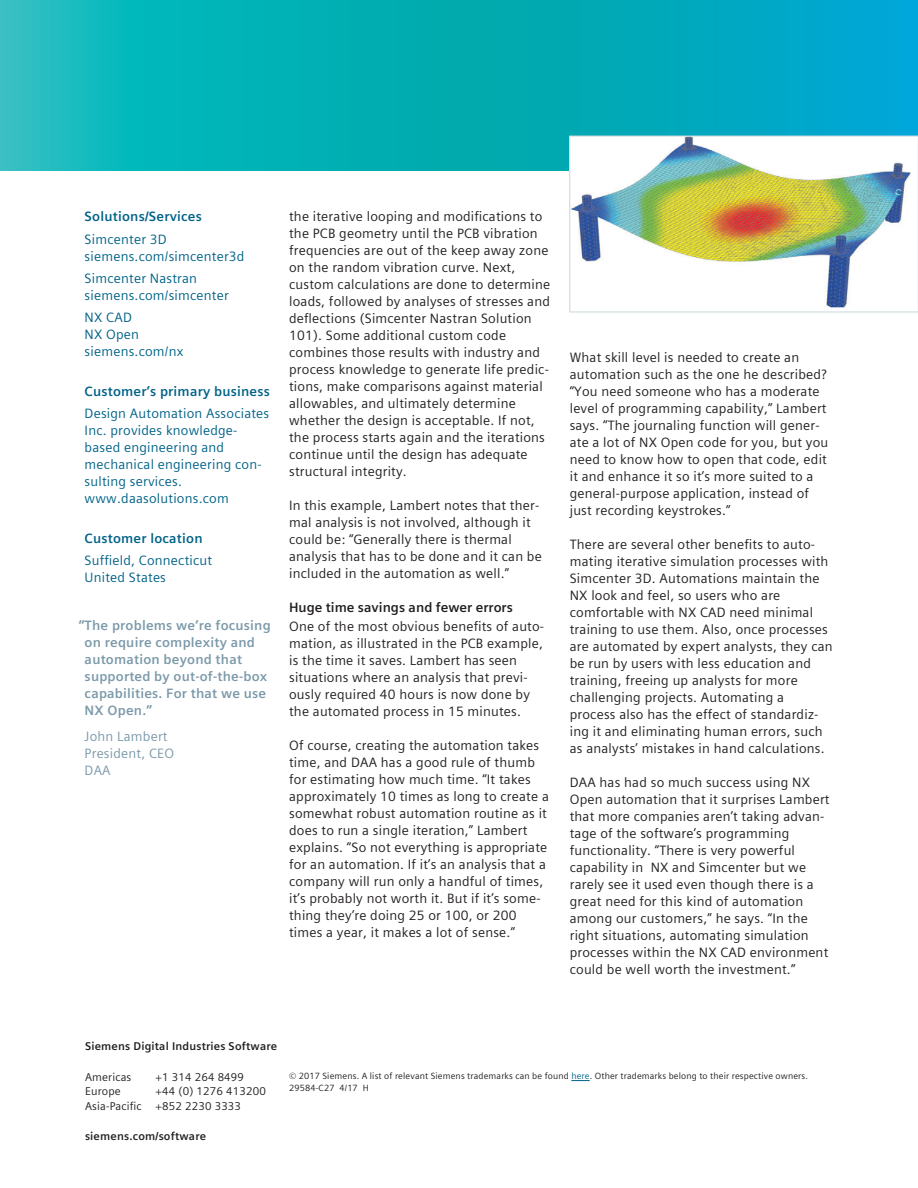
<style>
.page{position:relative;width:918px;height:1188px;background:#fff}
.page>*{position:absolute;margin:0;border:0;box-sizing:border-box;transform-origin:0 0}
.t1{font:13.5px/17px "Siemens Sans Global";letter-spacing:.015em;color:#231f20}
.t2{font:13.5px/17px "Siemens Sans Global";letter-spacing:.015em;color:#006288}
.t3{font:700 13.5px/17px "Siemens Sans Global";letter-spacing:.015em;color:#7b99a9}
.t4{font:700 13.5px "Siemens Sans Global";letter-spacing:.015em;color:#006288}
.t5{font:700 13.5px "Siemens Sans Global";color:#231f20}
.t6{font:13.5px/17px "Siemens Sans Global";letter-spacing:.015em;color:#7b99a9}
.t7{font:11.25px/14.9px "Siemens Sans Global";letter-spacing:.015em;color:#231f20}
.t8{font:700 11.25px "Siemens Sans Global";letter-spacing:.015em;color:#231f20}
.t9{font:9px/12px "Siemens Sans Global";letter-spacing:.015em;color:#231f20}
.s1{color:#006288}
</style>
<div class="page">
<svg style="left:0;top:0;width:918px;height:170px;background:#05afba"></svg>
<img style="left:571px;top:138px;width:345px;height:170px">
<div style="left:569px;top:136px;width:349px;height:176px;border:1px solid #c9d6de"></div>
<svg style="left:571px;top:1080px;width:19px;height:1px"></svg>
<p class="t4" style="left:85px;top:206px;width:119px">Solutions/Services</p>
<p class="t2" style="left:85px;top:230px;width:161px">Simcenter 3D siemens.com/simcenter3d</p>
<p class="t2" style="left:85px;top:270px;width:146px">Simcenter Nastran siemens.com/simcenter</p>
<p class="t2" style="left:85px;top:309px;width:100px">NX CAD<br>NX Open siemens.com/nx</p>
<p class="t4" style="left:85px;top:381px;width:187px">Customer’s primary business</p>
<p class="t2" style="left:85px;top:405px;width:186px">Design Automation Associates<br>Inc. provides knowledge&shy;based engineering and mechanical engineering con&shy;sulting services. www.daasolutions.com</p>
<p class="t4" style="left:85px;top:528px;width:119px">Customer location</p>
<p class="t2" style="left:85px;top:552px;width:129px">Suffield, Connecticut<br>United States</p>
<p class="t3" style="left:85px;top:617px;width:188px;text-indent:-6px">“The problems we’re focusing on require complexity and automation beyond that supported by out-of-the-box capabilities. For that we use<br>NX Open.”</p>
<p class="t6" style="left:85px;top:728px;width:91px">John Lambert<br>President, CEO<br>DAA</p>
<p class="t1" style="left:289px;top:208px;width:263px">the iterative looping and modifications to the PCB geometry until the PCB vibration frequencies are out of the keep away zone on the random vibration curve. Next, custom calculations are done to determine loads, followed by analyses of stresses and deflections (Simcenter Nastran Solution 101). Some additional custom code combines those results with industry and process knowledge to generate life predic&shy;tions, make comparisons against material allowables, and ultimately determine whether the design is acceptable. If not, the process starts again and the iterations continue until the design has adequate structural integrity.</p>
<p class="t1" style="left:289px;top:497px;width:254px">In this example, Lambert notes that ther&shy;mal analysis is not involved, although it could be: “Generally there is thermal analysis that has to be done and it can be included in the automation as well.”</p>
<p class="t5" style="left:289px;top:597px;width:225px">Huge time savings and fewer errors</p>
<p class="t1" style="left:289px;top:618px;width:257px">One of the most obvious benefits of auto&shy;mation, as illustrated in the PCB example, is the time it saves. Lambert has seen situations where an analysis that previ&shy;ously required 40 hours is now done by the automated process in 15 minutes.</p>
<p class="t1" style="left:289px;top:737px;width:261px">Of course, creating the automation takes time, and DAA has a good rule of thumb for estimating how much time. “It takes approximately 10 times as long to create a somewhat robust automation routine as it does to run a single iteration,” Lambert explains. “So not everything is appropriate for an automation. If it’s an analysis that a company will run only a handful of times, it’s probably not worth it. But if it’s some&shy;thing they’re doing 25 or 100, or 200 times a year, it makes a lot of sense.”</p>
<p class="t1" style="left:570px;top:349px;width:260px">What skill level is needed to create an automation such as the one he described? “You need someone who has a moderate level of programming capability,” Lambert says. “The journaling function will gener&shy;ate a lot of NX Open code for you, but you need to know how to open that code, edit it and enhance it so it’s more suited to a general-purpose application, instead of just recording keystrokes.”</p>
<p class="t1" style="left:570px;top:536px;width:264px">There are several other benefits to auto&shy;mating iterative simulation processes with Simcenter 3D. Automations maintain the NX look and feel, so users who are comfortable with NX CAD need minimal training to use them. Also, once processes are automated by expert analysts, they can be run by users with less education and training, freeing up analysts for more challenging projects. Automating a process also has the effect of standardiz&shy;ing it and eliminating human errors, such as analysts’ mistakes in hand calculations.</p>
<p class="t1" style="left:570px;top:774px;width:261px">DAA has had so much success using NX Open automation that it surprises Lambert that more companies aren’t taking advan&shy;tage of the software’s programming functionality. “There is very powerful capability in NX and Simcenter but we rarely see it used even though there is a great need for this kind of automation among our customers,” he says. “In the right situations, automating simulation processes within the NX CAD environment could be well worth the investment.”</p>
<p class="t8" style="left:85px;top:1037px;width:194px">Siemens Digital Industries Software</p>
<p class="t7" style="left:85px;top:1069px;width:48px">Americas</p>
<p class="t7" style="left:156px;top:1069px;width:90px">+1 314 264 8499</p>
<p class="t7" style="left:85px;top:1084px;width:37px">Europe</p>
<p class="t7" style="left:85px;top:1084px;width:182px;text-indent:71px">+44 (0) 1276 413200<br>Asia-Pacific +852 2230 3333</p>
<p class="t8" style="left:85px;top:1127px;width:123px">siemens.com/software</p>
<p class="t9" style="left:289px;top:1070px;width:520px">© 2017 Siemens. A list of relevant Siemens trademarks can be found <span class="s1">here</span>. Other trademarks belong to their respective owners.<br>29584-C27 4/17 H</p>
</div>
